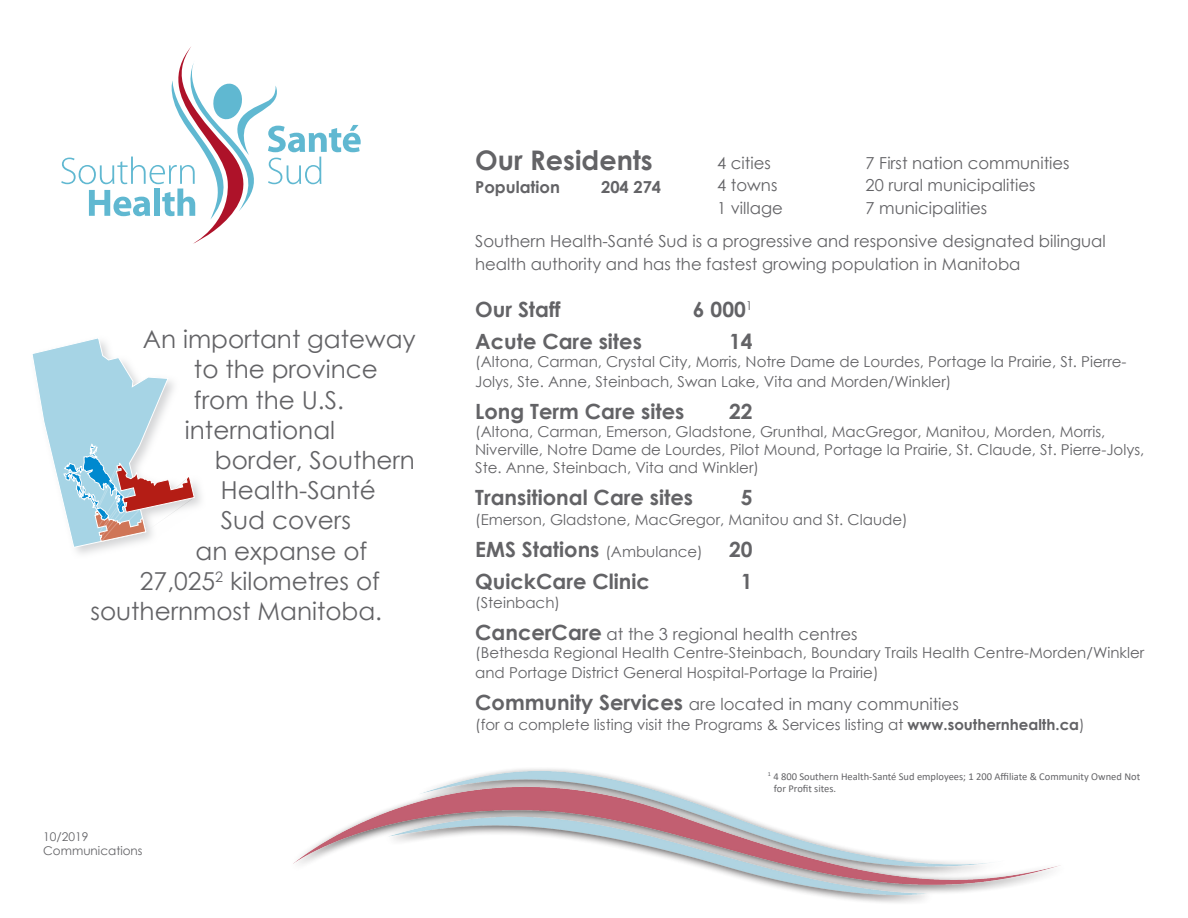
<style>
.page{position:relative;width:1188px;height:918px;background:#fff}
.page>*{position:absolute;margin:0;border:0;box-sizing:border-box;transform-origin:0 0}
.t1{font:700 27px "Century Gothic";color:#636366}
.t2{font:24.75px "Century Gothic";color:#636366}
.t3{font:700 21px "Century Gothic";color:#636366}
.t4{font:16.5px/22.5px "Century Gothic";color:#636366}
.t5{font:700 16.5px "Century Gothic";color:#636366}
.t6{font:15px/19.8px "Century Gothic";color:#636366}
.t7{font:12px "Century Gothic";color:#636366}
.t8{font:10.5px/12px "Calibri";color:#636366}
.s1{font-weight:400;font-size:15px}
.s2{font-weight:700;font-size:21px}
.s3{font-weight:700}
</style>
<div class="page">
<svg style="left:61px;top:47px;width:300px;height:197px"></svg>
<svg style="left:32px;top:338px;width:163px;height:210px"></svg>
<div style="left:289px;top:766px;width:777px;height:139px;background:#231f20;opacity:.75"></div>
<img style="left:293px;top:772px;width:768px;height:123px">
<p class="t2" style="left:143px;top:322px;width:274px">An important gateway</p>
<p class="t2" style="left:194px;top:352px;width:185px">to the province</p>
<p class="t2" style="left:194px;top:382px;width:151px">from the U.S.</p>
<p class="t2" style="left:185px;top:413px;width:152px">international</p>
<p class="t2" style="left:215px;top:443px;width:202px">border, Southern</p>
<p class="t2" style="left:221px;top:473px;width:157px">Health-Santé</p>
<p class="t2" style="left:221px;top:503px;width:132px">Sud covers</p>
<p class="t2" style="left:195px;top:533px;width:173px">an expanse of</p>
<p class="t2" style="left:140px;top:564px;width:242px">27,025<sup>2</sup> kilometres of</p>
<p class="t2" style="left:90px;top:594px;width:293px">southernmost Manitoba.</p>
<p class="t7" style="left:43px;top:828px;width:15px">07</p>
<p class="t7" style="left:82px;top:828px;width:8px">5</p>
<p class="t7" style="left:43px;top:828px;width:47px">10/2019</p>
<p class="t7" style="left:43px;top:842px;width:101px">Communications</p>
<p class="t1" style="left:475px;top:140px;width:179px">Our Residents</p>
<p class="t5" style="left:475px;top:174px;width:86px">Population</p>
<p class="t5" style="left:601px;top:174px;width:62px">204 274</p>
<p class="t4" style="left:717px;top:152px;width:55px">4 cities</p>
<p class="t4" style="left:866px;top:152px;width:206px">7 First nation communities</p>
<p class="t4" style="left:717px;top:174px;width:62px">4 towns</p>
<p class="t4" style="left:866px;top:174px;width:171px">20 rural municipalities</p>
<p class="t4" style="left:717px;top:197px;width:67px">1 village</p>
<p class="t4" style="left:866px;top:197px;width:123px">7 municipalities</p>
<p class="t4" style="left:475px;top:230px;width:632px">Southern Health-Santé Sud is a progressive and responsive designated bilingual health authority and has the fastest growing population in Manitoba</p>
<p class="t3" style="left:475px;top:294px;width:87px">Our Staff</p>
<p class="t3" style="left:693px;top:294px;width:61px">6 000<sup>1</sup></p>
<p class="t3" style="left:475px;top:326px;width:168px">Acute Care sites</p>
<p class="t3" style="left:729px;top:326px;width:25px">14</p>
<p class="t6" style="left:475px;top:352px;width:653px">(Altona, Carman, Crystal City, Morris, Notre Dame de Lourdes, Portage la Prairie, St. Pierre-<br>Jolys, Ste. Anne, Steinbach, Swan Lake, Vita and Morden/Winkler)</p>
<p class="t3" style="left:475px;top:395px;width:211px">Long Term Care sites</p>
<p class="t3" style="left:729px;top:395px;width:25px">22</p>
<p class="t6" style="left:475px;top:422px;width:671px;line-height:18px">(Altona, Carman, Emerson, Gladstone, Grunthal, MacGregor, Manitou, Morden, Morris,<br>Niverville, Notre Dame de Lourdes, Pilot Mound, Portage la Prairie, St. Claude, St. Pierre-Jolys,<br>Ste. Anne, Steinbach, Vita and Winkler)</p>
<p class="t3" style="left:475px;top:481px;width:219px">Transitional Care sites</p>
<p class="t3" style="left:741px;top:481px;width:13px">5</p>
<p class="t6" style="left:475px;top:509px;width:434px">(Emerson, Gladstone, MacGregor, Manitou and St. Claude)</p>
<p class="t3" style="left:475px;top:533px;width:229px">EMS Stations <span class="s1">(Ambulance)</span></p>
<p class="t3" style="left:729px;top:533px;width:25px">20</p>
<p class="t3" style="left:475px;top:565px;width:176px">QuickCare Clinic</p>
<p class="t3" style="left:741px;top:565px;width:13px">1</p>
<p class="t6" style="left:475px;top:593px;width:86px">(Steinbach)</p>
<p class="t4" style="left:475px;top:623px;width:384px"><span class="s2">CancerCare</span> at the 3 regional health centres</p>
<p class="t6" style="left:475px;top:643px;width:671px">(Bethesda Regional Health Centre-Steinbach, Boundary Trails Health Centre-Morden/Winkler and Portage District General Hospital-Portage la Prairie)</p>
<p class="t4" style="left:475px;top:693px;width:485px"><span class="s2">Community Services</span> are located in many communities</p>
<p class="t6" style="left:475px;top:714px;width:611px">(for a complete listing visit the Programs &amp; Services listing at <span class="s3">www.southernhealth.ca</span>)</p>
<p class="t8" style="left:774px;top:770px;width:368px;text-indent:-6px"><sup>1</sup> 4 800 Southern Health-Santé Sud employees; 1 200 Affiliate &amp; Community Owned Not for Profit sites.</p>
</div>
